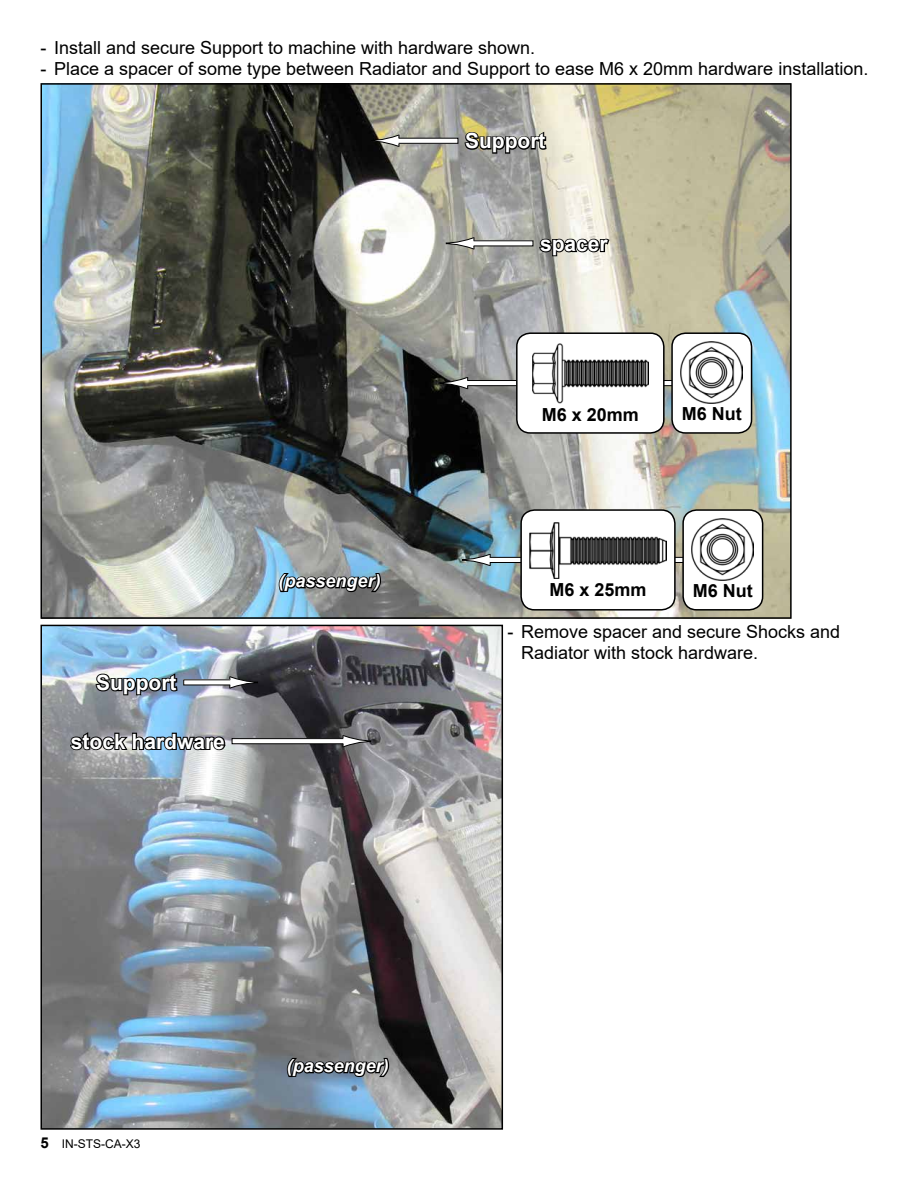
<style>
.page{position:relative;width:918px;height:1188px;background:#fff}
.page>*{position:absolute;margin:0;border:0;box-sizing:border-box;transform-origin:0 0}
.t1{font:700 21px "Arial";color:#fff}
.t2{font:18px/21.6px "Arial";color:#000}
.t3{font:700 18px "Arial";color:#000}
.t4{font:italic 700 18px "Arial";color:#fff}
.t5{font:12px "Arial";color:#000}
.s1{font-weight:700;font-size:15px}
</style>
<div class="page">
<img style="left:43px;top:86px;width:746px;height:530px">
<svg style="left:277px;top:572px;width:106px;height:22px;background:#465056"></svg>
<div style="left:467px;top:381px;width:258px;height:5px;background:#fff"></div>
<div style="left:467px;top:380px;width:258px;height:6px;border:1px solid #000"></div>
<svg style="left:439px;top:376px;width:29px;height:14px"></svg>
<div style="left:490px;top:557px;width:230px;height:5px;background:#fff"></div>
<div style="left:489px;top:557px;width:232px;height:6px;border:1px solid #000"></div>
<svg style="left:462px;top:553px;width:29px;height:14px"></svg>
<div style="left:672px;top:333px;width:80px;height:100px;background:#fff;border-radius:14px"></div>
<div style="left:671px;top:332px;width:81px;height:102px;border:2px solid #000;border-radius:14px"></div>
<img style="left:681px;top:342px;width:62px;height:62px">
<div style="left:517px;top:333px;width:147px;height:100px;background:#fff;border-radius:14px"></div>
<div style="left:516px;top:332px;width:149px;height:102px;border:2px solid #000;border-radius:14px"></div>
<img style="left:532px;top:344px;width:116px;height:60px">
<svg style="left:463px;top:118px;width:85px;height:37px;background:#7d7b6e"></svg>
<div style="left:399px;top:138px;width:59px;height:5px;background:#fff"></div>
<div style="left:398px;top:138px;width:60px;height:6px;border:1px solid #000"></div>
<svg style="left:370px;top:134px;width:30px;height:13px"></svg>
<svg style="left:538px;top:232px;width:73px;height:25px;background:#817f79"></svg>
<div style="left:474px;top:241px;width:59px;height:5px;background:#fff"></div>
<svg style="left:445px;top:237px;width:30px;height:13px"></svg>
<div style="left:521px;top:510px;width:154px;height:100px;background:#fff;border-radius:14px"></div>
<div style="left:520px;top:509px;width:156px;height:102px;border:2px solid #000;border-radius:14px"></div>
<img style="left:530px;top:523px;width:136px;height:56px">
<div style="left:683px;top:510px;width:80px;height:100px;background:#fff;border-radius:14px"></div>
<div style="left:682px;top:509px;width:81px;height:102px;border:2px solid #000;border-radius:14px"></div>
<img style="left:692px;top:519px;width:62px;height:61px">
<img style="left:43px;top:628px;width:457px;height:499px">
<div style="left:40px;top:625px;width:463px;height:505px;border:2px solid #000"></div>
<svg style="left:285px;top:1057px;width:106px;height:22px;background:#41464b"></svg>
<img style="left:94px;top:659px;width:85px;height:37px">
<div style="left:184px;top:680px;width:46px;height:5px;background:#fff"></div>
<svg style="left:229px;top:676px;width:29px;height:13px"></svg>
<div style="left:232px;top:739px;width:111px;height:5px;background:#fff"></div>
<div style="left:232px;top:738px;width:112px;height:6px;border:1px solid #000"></div>
<svg style="left:342px;top:735px;width:29px;height:13px"></svg>
<svg style="left:69px;top:718px;width:158px;height:36px;background:#727d87"></svg>
<p class="t2" style="left:40px;top:36px;width:496px">- Install and secure Support to machine with hardware shown.</p>
<p class="t2" style="left:40px;top:58px;width:829px">- Place a spacer of some type between Radiator and Support to ease M6 x 20mm hardware installation.</p>
<p class="t1" style="left:465px;top:126px;width:82px">Support</p>
<p class="t1" style="left:540px;top:229px;width:69px">spacer</p>
<p class="t1" style="left:96px;top:668px;width:82px">Support</p>
<p class="t1" style="left:71px;top:727px;width:156px">stock hardware</p>
<p class="t4" style="left:279px;top:569px;width:104px">(passenger)</p>
<p class="t3" style="left:542px;top:402px;width:99px">M6 x 20mm</p>
<p class="t3" style="left:682px;top:401px;width:61px">M6 Nut</p>
<p class="t3" style="left:549px;top:577px;width:99px">M6 x 25mm</p>
<p class="t3" style="left:693px;top:578px;width:61px">M6 Nut</p>
<p class="t2" style="left:521px;top:621px;width:321px;text-indent:-14px">- Remove spacer and secure Shocks and<br>Radiator with stock hardware.</p>
<p class="t5" style="left:40px;top:1135px;width:101px"><span class="s1">5</span> IN-STS-CA-X3</p>
<p class="t4" style="left:287px;top:1054px;width:104px">(passenger)</p>
</div>
